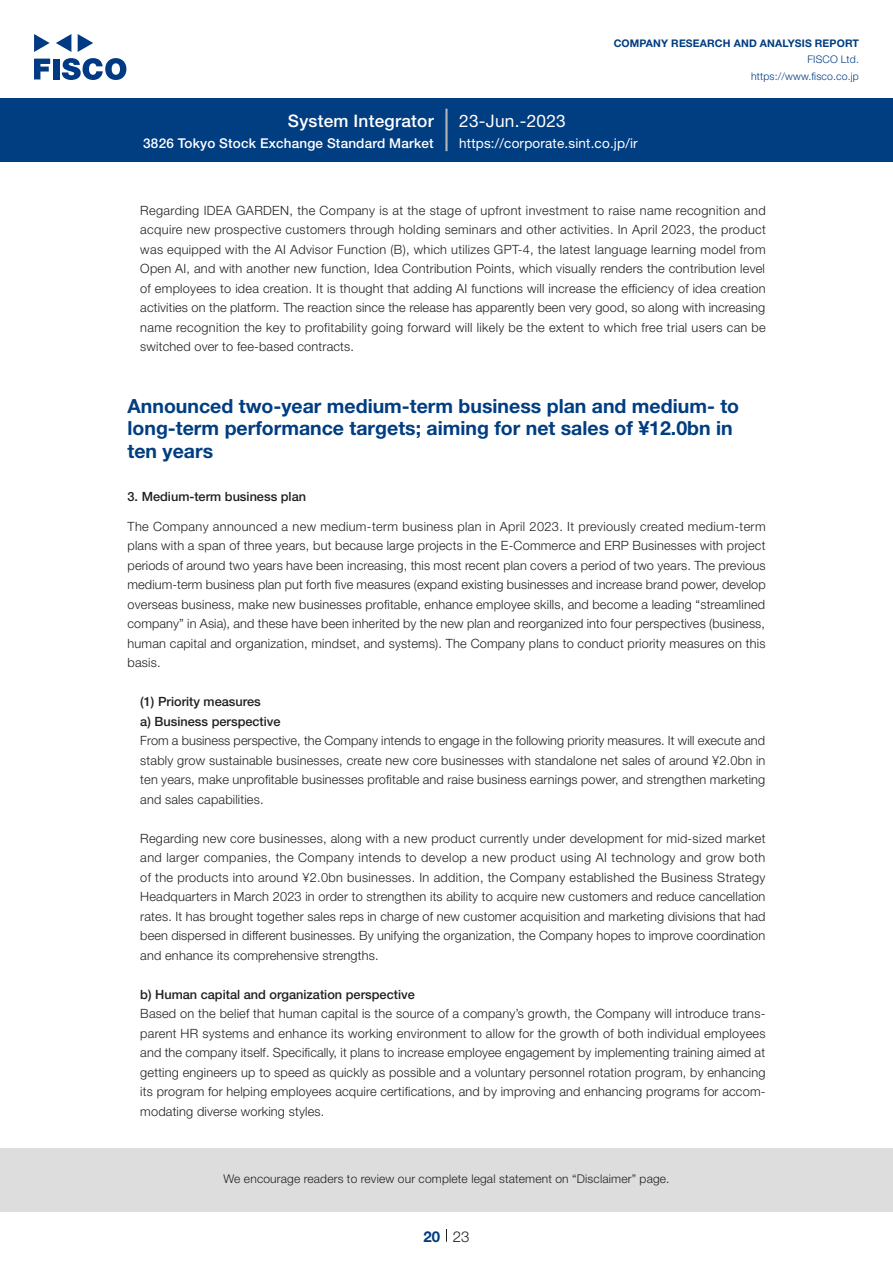
<style>
.page{position:relative;width:893px;height:1263px;background:#fff}
.page>*{position:absolute;margin:0;border:0;box-sizing:border-box;transform-origin:0 0}
.t1{font:700 19.5px/22.5px "Helvetica Neue LT Std";color:#003d81}
.t2{font:500 17.25px "Helvetica Neue LT Std";letter-spacing:.015em;color:#fff}
.t3{font:17.25px "Helvetica Neue LT Std";letter-spacing:.015em;color:#fff}
.t4{font:300 15px "Helvetica Neue LT Std";color:#231f20}
.t5{font:700 15px "Helvetica Neue LT Std";color:#003d81}
.t6{font:500 13.5px "Helvetica Neue LT Std";letter-spacing:.015em;color:#fff}
.t7{font:13.5px "Helvetica Neue LT Std";letter-spacing:.015em;color:#fff}
.t8{font:300 12.75px/19.5px "Helvetica Neue LT Std";letter-spacing:.015em;color:#231f20;text-align:justify}
.t9{font:500 12.75px/19.5px "Helvetica Neue LT Std";color:#231f20}
.t10{font:300 12px "Helvetica Neue LT Std";letter-spacing:.015em;color:#231f20}
.t11{font:700 10.5px "Helvetica Neue LT Std";letter-spacing:.015em;color:#003d81}
.t12{font:300 10.5px/16.5px "Helvetica Neue LT Std";letter-spacing:.015em;color:#003d81;text-align:right}
</style>
<div class="page">
<div style="left:0;top:1148px;width:893px;height:64px;background:#ddd"></div>
<svg style="left:34px;top:59px;width:16px;height:20px"></svg>
<div style="left:53px;top:59px;width:6px;height:20px;background:#003a83"></div>
<svg style="left:62px;top:58px;width:64px;height:22px"></svg>
<svg style="left:34px;top:34px;width:16px;height:18px"></svg>
<svg style="left:78px;top:34px;width:15px;height:18px"></svg>
<svg style="left:56px;top:34px;width:15px;height:18px"></svg>
<div style="left:0;top:98px;width:893px;height:64px;background:#003d81"></div>
<hr style="left:445px;top:109px;width:3px;height:42px;background:#b5b5b6">
<svg style="left:446px;top:1229px;width:1px;height:13px"></svg>
<h2 class="t2" style="left:288px;top:110px;width:147px">System Integrator</h2>
<p class="t6" style="left:143px;top:135px;width:292px">3826 Tokyo Stock Exchange Standard Market</p>
<h2 class="t3" style="left:459px;top:110px;width:108px">23-Jun.-2023</h2>
<p class="t11" style="left:614px;top:37px;width:247px">COMPANY RESEARCH AND ANALYSIS REPORT</p>
<p class="t12" style="left:751px;top:51px;width:109px">FISCO Ltd. https://www.fisco.co j p.</p>
<p class="t7" style="left:459px;top:135px;width:180px">https://corporate.sint. c o j p. i r/</p>
<p class="t8" style="left:140px;top:200px;width:627px">Regarding IDEA GARDEN, the Company is at the stage of upfront investment to raise name recognition and acquire new prospective customers through holding seminars and other activities In. April 2023, the product was equipped with the AI Advisor Function B( ,) which utilizes GPT-4, the latest language learning model from Open AI, and with another new function, Idea Contribution Points, which visually renders the contribution level of employees to idea creation isIt. thought that adding AI functions will increase the efficiency of idea creation activities on the platform. The reaction since the release has apparently been very good, so along with increasing name recognition the key to profitability going forward will likely be the extent to which free trial users can be switched over to fee-based contracts.</p>
<h1 class="t1" style="left:128px;top:394px;width:613px">Announced two-year medium-term business plan and medium- to long-term performance targets; aiming for net sales of ¥12.0bn in ten years</h1>
<p class="t9" style="left:128px;top:486px;width:180px">3. Medium-term business plan</p>
<p class="t8" style="left:128px;top:516px;width:640px">The Company announced a new medium-term business plan in April 2023. It previously created medium-term plans with a span of three years, but because large projects in the E-Commerce and ERP Businesses with project periods of around two years have been increasing, this most recent plan covers a period of two years. The previous medium-term business plan put forth five measures (expand existing businesses and increase brand power, develop overseas business, make new businesses profitable, enhance employee skills, and become a leading “streamlined company” in Asia ,) and these have been inherited by the new plan and reorganized into four perspectives (business, human capital and organization, mindset, and systems .) The Company plans to conduct priority measures on this basis.</p>
<p class="t9" style="left:140px;top:692px;width:142px">1( ) Priority measures<br>a) Business perspective</p>
<p class="t8" style="left:140px;top:731px;width:627px">From a business perspective, the Company intends to engage in the following priority measures It. will execute and stably grow sustainable businesses, create new core businesses with standalone net sales of around ¥2.0bn in ten years, make unprofitable businesses profitable and raise business earnings power, and strengthen marketing and sales capabilities.</p>
<p class="t8" style="left:140px;top:828px;width:627px">Regarding new core businesses, along with a new product currently under development for mid-sized market and larger companies, the Company intends to develop a new product using AI technology and grow both of the products into around ¥2.0bn businesses In. addition, the Company established the Business Strategy Headquarters in March 2023 in order to strengthen its ability to acquire new customers and reduce cancellation rates It. has brought together sales reps in charge of new customer acquisition and marketing divisions that had been dispersed in different businesses. By unifying the organization, the Company hopes to improve coordination and enhance its comprehensive strengths.</p>
<p class="t9" style="left:140px;top:984px;width:276px">b) Human capital and organization perspective</p>
<p class="t8" style="left:140px;top:1023px;width:627px">parent HR systems and enhance its working environment to allow for the growth of both individual employees</p>
<p class="t8" style="left:140px;top:1004px;width:627px">Based on the belief that human capital is the source of a company s’ growth, the Company will introduce trans-</p>
<p class="t8" style="left:140px;top:1043px;width:627px">and the company itself. Specifically it, plans to increase employee engagement by implementing training aimed at getting engineers up to speed as quickly as possible and a voluntary personnel rotation program, by enhancing</p>
<p class="t8" style="left:140px;top:1101px;width:185px">modating diverse working styles.</p>
<p class="t8" style="left:140px;top:1082px;width:627px">its program for helping employees acquire certifications, and by improving and enhancing programs for accom-</p>
<p class="t10" style="left:223px;top:1171px;width:448px">We encourage readers to review our complete legal statement on “Disclaimer” page.</p>
<p class="t5" style="left:423px;top:1227px;width:18px">20</p>
<p class="t4" style="left:453px;top:1227px;width:18px">23</p>
</div>
